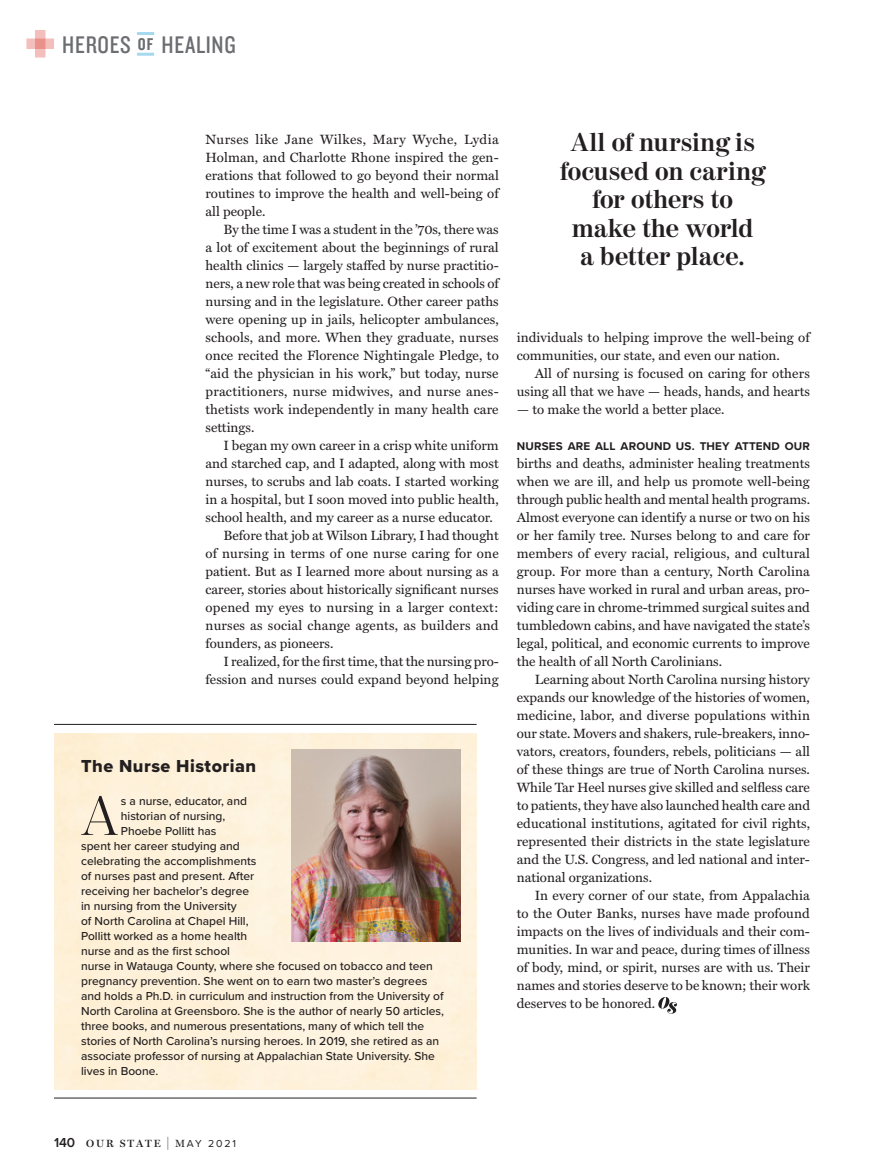
<style>
.page{position:relative;width:891px;height:1175px;background:#fff}
.page>*{position:absolute;margin:0;border:0;box-sizing:border-box;transform-origin:0 0}
.OS20_Sidebar_Dropcap{font:300 54.75px "Moderno FB";color:#231f20}
.OS20_Pullquote{font:700 25.5px/28.5px "Moderno FB";letter-spacing:.01em;color:#231f20;text-align:center}
.t1{font:24.9px "Knockout 29 Junior Ltweight";letter-spacing:.03em;color:#6c6d70}
.OS20_Sidebar_Hed_-_L{font:18px "Proxima Nova Extrabld";letter-spacing:.03em;color:#231f20}
.OS20_Body{font:13.5px/18px "Miller Text";color:#231f20;text-align:justify}
.OS20_Body_w__Cap_Lin{font:13.5px/18px "Miller Text";color:#231f20;text-align:justify}
.OS20_Sidebar_Dropcap-2{font:500 12px "Proxima Nova";color:#231f20}
.OS20_Body_w__Cap_Lin-2{font:700 11.7px "Proxima Nova";letter-spacing:.015em;color:#231f20}
.t2{font:600 10.5px "Miller Display";letter-spacing:.18em;color:#231f20}
.s1{font-family:"Knockout 49 Liteweight";font-size:17.7px}
.s2{font-family:"Proxima Nova";font-size:13.5px}
.s3{font-size:13.65px}
.s4{font-weight:400}
.s5{font-family:"Proxima Nova";font-weight:400}
</style>
<div class="page">
<div style="left:35px;top:30px;width:10px;height:28px;background:#f3bebb"></div>
<svg style="left:26px;top:38px;width:28px;height:11px"></svg>
<hr style="left:137px;top:32px;width:17px;height:3px;background:#a6d8ee">
<hr style="left:137px;top:53px;width:17px;height:3px;background:#a6d8ee">
<div style="left:54px;top:733px;width:423px;height:356px;background:#fef1db"></div>
<svg style="left:658px;top:997px;width:19px;height:16px"></svg>
<img style="left:291px;top:749px;width:169px;height:192px">
<hr style="left:54px;top:724px;width:423px;height:1px;background:#231f20">
<hr style="left:54px;top:1097px;width:423px;height:1px;background:#231f20">
<h3 class="t1" style="left:62px;top:28px;width:175px">HEROES <span class="s1">OF</span> HEALING</h3>
<p class="OS20_Body" style="left:206px;top:131px;width:295px">Nurses like Jane Wilkes, Mary Wyche, Lydia Holman, and Charlotte Rhone inspired the gen&shy;erations that followed to go beyond their normal routines to improve the health and well-being of all people.</p>
<p class="OS20_Body" style="left:206px;top:221px;width:295px;text-indent:18px">By the time I was a student in the ’70s, there was a lot of excitement about the beginnings of rural health clinics — largely staffed by nurse practitio&shy;ners, a new role that was being created in schools of nursing and in the legislature. Other career paths were opening up in jails, helicopter ambulances, schools, and more. When they graduate, nurses once recited the Florence Nightingale Pledge, to “aid the physician in his work,” but today, nurse practitioners, nurse midwives, and nurse anes&shy;thetists work independently in many health care settings.</p>
<p class="OS20_Body" style="left:206px;top:437px;width:295px;text-indent:18px">I began my own career in a crisp white uniform and starched cap, and I adapted, along with most nurses, to scrubs and lab coats. I started working in a hospital, but I soon moved into public health, school health, and my career as a nurse educator.</p>
<p class="OS20_Body" style="left:206px;top:527px;width:295px;text-indent:18px">Before that job at Wilson Library, I had thought of nursing in terms of one nurse caring for one patient. But as I learned more about nursing as a career, stories about historically significant nurses opened my eyes to nursing in a larger context: nurses as social change agents, as builders and founders, as pioneers.</p>
<p class="OS20_Body" style="left:206px;top:653px;width:295px;text-align:right">I realized, for the first time, that the nursing pro&shy;fession and nurses could expand beyond helping</p>
<p class="OS20_Sidebar_Hed_-_L" style="left:81px;top:752px;width:177px">The Nurse Historian</p>
<p class="OS20_Sidebar_Dropcap" style="left:81px;top:785px;width:39px">A</p>
<p class="OS20_Sidebar_Dropcap-2" style="left:121px;top:792px;width:128px">s a nurse, educator, and</p>
<p class="OS20_Sidebar_Dropcap-2" style="left:121px;top:807px;width:106px">historian of nursing,</p>
<p class="OS20_Sidebar_Dropcap-2" style="left:121px;top:822px;width:97px">Phoebe Pollitt has</p>
<p class="OS20_Sidebar_Dropcap-2" style="left:81px;top:837px;width:160px">spent her career studying and</p>
<p class="OS20_Sidebar_Dropcap-2" style="left:81px;top:852px;width:177px">celebrating the accomplishments</p>
<p class="OS20_Sidebar_Dropcap-2" style="left:81px;top:867px;width:175px">of nurses past and present. After</p>
<p class="OS20_Sidebar_Dropcap-2" style="left:81px;top:882px;width:170px">receiving her bachelor’s degree</p>
<p class="OS20_Sidebar_Dropcap-2" style="left:81px;top:897px;width:157px">in nursing from the University</p>
<p class="OS20_Sidebar_Dropcap-2" style="left:81px;top:912px;width:169px">of North Carolina at Chapel Hill,</p>
<p class="OS20_Sidebar_Dropcap-2" style="left:81px;top:927px;width:168px">Pollitt worked as a home health</p>
<p class="OS20_Sidebar_Dropcap-2" style="left:81px;top:942px;width:150px">nurse and as the first school</p>
<p class="OS20_Sidebar_Dropcap-2" style="left:81px;top:957px;width:353px">nurse in Watauga County, where she focused on tobacco and teen</p>
<p class="OS20_Sidebar_Dropcap-2" style="left:81px;top:972px;width:348px">pregnancy prevention. She went on to earn two master’s degrees</p>
<p class="OS20_Sidebar_Dropcap-2" style="left:81px;top:987px;width:364px">and holds a Ph.D. in curriculum and instruction from the University of</p>
<p class="OS20_Sidebar_Dropcap-2" style="left:81px;top:1002px;width:364px">North Carolina at Greensboro. She is the author of nearly 50 articles,</p>
<p class="OS20_Sidebar_Dropcap-2" style="left:81px;top:1017px;width:345px">three books, and numerous presentations, many of which tell the</p>
<p class="OS20_Sidebar_Dropcap-2" style="left:81px;top:1032px;width:360px">stories of North Carolina’s nursing heroes. In 2019, she retired as an</p>
<p class="OS20_Sidebar_Dropcap-2" style="left:81px;top:1047px;width:355px">associate professor of nursing at Appalachian State University. She</p>
<p class="OS20_Sidebar_Dropcap-2" style="left:81px;top:1062px;width:79px">lives in Boone.</p>
<p class="OS20_Pullquote" style="left:560px;top:129px;width:206px">All of nursing is focused on caring for others to make the world<br>a better place.</p>
<p class="OS20_Body" style="left:517px;top:329px;width:295px">individuals to helping improve the well-being of communities, our state, and even our nation.</p>
<p class="OS20_Body" style="left:517px;top:365px;width:295px;text-align:right">All of nursing is focused on caring for others using all that we have — heads, hands, and hearts</p>
<p class="OS20_Body" style="left:517px;top:401px;width:209px">— to make the world a better place.</p>
<p class="OS20_Body_w__Cap_Lin-2" style="left:517px;top:437px;width:295px">NURSES ARE ALL AROUND US. THEY ATTEND OUR</p>
<p class="OS20_Body_w__Cap_Lin" style="left:517px;top:455px;width:295px">births and deaths, administer healing treatments when we are ill, and help us promote well-being through public health and mental health programs.<br>Almost everyone can identify a nurse or two on his or her family tree. Nurses belong to and care for members of every racial, religious, and cultural group. For more than a century, North Carolina nurses have worked in rural and urban areas, pro&shy;viding care in chrome-trimmed surgical suites and tumbledown cabins, and have navigated the state’s legal, political, and economic currents to improve the health of all North Carolinians.</p>
<p class="OS20_Body" style="left:517px;top:671px;width:295px;text-indent:18px">Learning about North Carolina nursing history expands our knowledge of the histories of women, medicine, labor, and diverse populations within our state. Movers and shakers, rule-breakers, inno&shy;vators, creators, founders, rebels, politicians — all of these things are true of North Carolina nurses.<br>While Tar Heel nurses give skilled and selfless care to patients, they have also launched health care and educational institutions, agitated for civil rights, represented their districts in the state legislature and the U.S. Congress, and led national and inter&shy;national organizations.</p>
<p class="OS20_Body" style="left:517px;top:887px;width:295px;text-indent:18px">In every corner of our state, from Appalachia to the Outer Banks, nurses have made profound impacts on the lives of individuals and their com&shy;munities. In war and peace, during times of illness of body, mind, or spirit, nurses are with us. Their names and stories deserve to be known; their work deserves to be honored.</p>
<p class="t2" style="left:54px;top:1137px;width:184px"><span class="s2">140</span> OUR STATE <span class="s3">|</span> <span class="s4">M</span><span class="s5">AY 2021</span></p>
</div>
